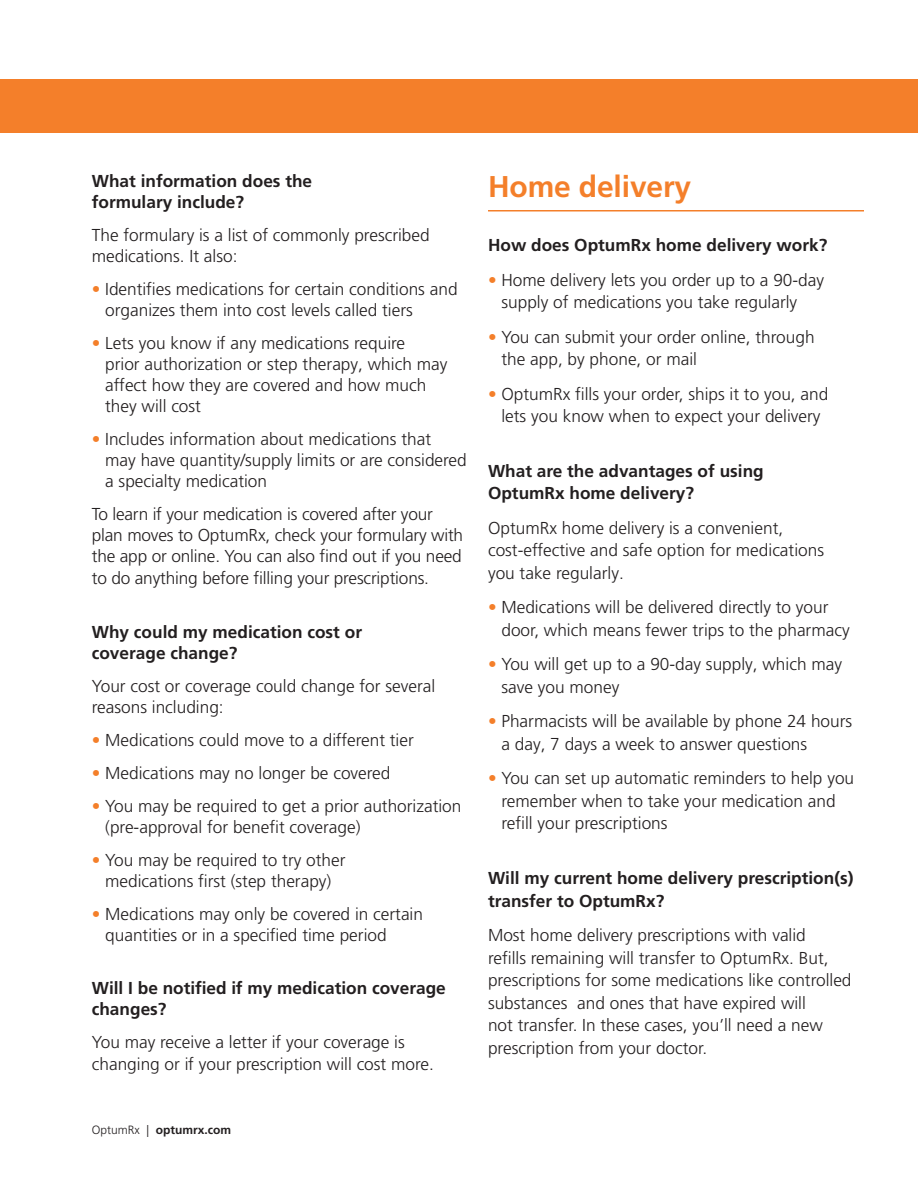
<style>
.page{position:relative;width:918px;height:1188px;background:#fff}
.page>*{position:absolute;margin:0;border:0;box-sizing:border-box;transform-origin:0 0}
.t1{font:700 30px "Frutiger LT Pro";letter-spacing:-.005em;color:#f47f2a}
.B2C_Body_Copy__11_5{font:300 17.25px/22.5px "Frutiger LT Pro";color:#231f20}
.Question{font:700 17.25px/21px "Frutiger LT Pro";color:#231f20}
.B2C_Non-CMS_Page_Hea{font:700 12px "Frutiger LT Pro";color:#231f20}
.s1{color:#f47f2a}
.s2{font-weight:300}
</style>
<div class="page">
<div style="left:0;top:80px;width:918px;height:54px;background:#f47f2a"></div>
<hr style="left:488px;top:210px;width:376px;height:2px;background:#f47f2a">
<p class="Question" style="left:92px;top:170px;width:222px">What information does the formulary include?</p>
<p class="B2C_Body_Copy__11_5" style="left:92px;top:225px;width:339px;line-height:21px">The formulary is a list of commonly prescribed medications. It also:</p>
<p class="B2C_Body_Copy__11_5" style="left:105px;top:279px;width:354px;line-height:21px;text-indent:-13px"><span class="s1">•</span> Identifies medications for certain conditions and organizes them into cost levels called tiers</p>
<p class="B2C_Body_Copy__11_5" style="left:105px;top:333px;width:344px;line-height:21px;text-indent:-13px"><span class="s1">•</span> Lets you know if any medications require<br>prior authorization or step therapy, which may affect how they are covered and how much they will cost</p>
<p class="B2C_Body_Copy__11_5" style="left:105px;top:429px;width:363px;line-height:21px;text-indent:-13px"><span class="s1">•</span> Includes information about medications that<br>may have quantity/supply limits or are considered a specialty medication</p>
<p class="B2C_Body_Copy__11_5" style="left:92px;top:503px;width:373px;line-height:21.5px">To learn if your medication is covered after your plan moves to OptumRx, check your formulary with the app or online. You can also find out if you need to do anything before filling your prescriptions.</p>
<p class="Question" style="left:92px;top:621px;width:272px">Why could my medication cost or coverage change?</p>
<p class="B2C_Body_Copy__11_5" style="left:92px;top:675px;width:345px;line-height:21px">Your cost or coverage could change for several reasons including:</p>
<p class="B2C_Body_Copy__11_5" style="left:92px;top:728px;width:324px"><span class="s1">•</span> Medications could move to a different tier</p>
<p class="B2C_Body_Copy__11_5" style="left:92px;top:761px;width:300px"><span class="s1">•</span> Medications may no longer be covered</p>
<p class="B2C_Body_Copy__11_5" style="left:105px;top:795px;width:358px;line-height:21px;text-indent:-13px"><span class="s1">•</span> You may be required to get a prior authorization (pre-approval for benefit coverage)</p>
<p class="B2C_Body_Copy__11_5" style="left:92px;top:849px;width:255px;line-height:21px;text-align:center"><span class="s1">•</span> You may be required to try other medications first (step therapy)</p>
<p class="B2C_Body_Copy__11_5" style="left:105px;top:903px;width:319px;line-height:21px;text-indent:-13px"><span class="s1">•</span> Medications may only be covered in certain quantities or in a specified time period</p>
<p class="Question" style="left:92px;top:977px;width:356px">Will I be notified if my medication coverage changes?</p>
<p class="B2C_Body_Copy__11_5" style="left:92px;top:1031px;width:344px">You may receive a letter if your coverage is changing or if your prescription will cost more.</p>
<p class="B2C_Non-CMS_Page_Hea" style="left:92px;top:1123px;width:141px"><span class="s2">OptumRx |</span> optumrx.com</p>
<p class="t1" style="left:488px;top:168px;width:205px">Home delivery</p>
<p class="Question" style="left:488px;top:235px;width:341px">How does OptumRx home delivery work?</p>
<p class="B2C_Body_Copy__11_5" style="left:501px;top:269px;width:324px;text-indent:-13px"><span class="s1">•</span> Home delivery lets you order up to a 90-day supply of medications you take regularly</p>
<p class="B2C_Body_Copy__11_5" style="left:501px;top:326px;width:315px;text-indent:-13px"><span class="s1">•</span> You can submit your order online, through the app, by phone, or mail</p>
<p class="B2C_Body_Copy__11_5" style="left:488px;top:383px;width:342px;text-align:center"><span class="s1">•</span> OptumRx fills your order, ships it to you, and lets you know when to expect your delivery</p>
<p class="Question" style="left:488px;top:460px;width:277px;line-height:22.5px">What are the advantages of using<br>OptumRx home delivery?</p>
<p class="B2C_Body_Copy__11_5" style="left:488px;top:517px;width:338px">OptumRx home delivery is a convenient, cost-effective and safe option for medications you take regularly.</p>
<p class="B2C_Body_Copy__11_5" style="left:501px;top:596px;width:350px;text-indent:-13px"><span class="s1">•</span> Medications will be delivered directly to your door, which means fewer trips to the pharmacy</p>
<p class="B2C_Body_Copy__11_5" style="left:501px;top:653px;width:342px;text-indent:-13px"><span class="s1">•</span> You will get up to a 90-day supply, which may save you money</p>
<p class="B2C_Body_Copy__11_5" style="left:501px;top:710px;width:352px;text-indent:-13px"><span class="s1">•</span> Pharmacists will be available by phone 24 hours a day, 7 days a week to answer questions</p>
<p class="B2C_Body_Copy__11_5" style="left:501px;top:767px;width:354px;text-indent:-13px"><span class="s1">•</span> You can set up automatic reminders to help you remember when to take your medication and refill your prescriptions</p>
<p class="Question" style="left:488px;top:867px;width:367px;line-height:22.5px">Will my current home delivery prescription(s) transfer to OptumRx?</p>
<p class="B2C_Body_Copy__11_5" style="left:488px;top:924px;width:365px">Most home delivery prescriptions with valid<br>refills remaining will transfer to OptumRx. But, prescriptions for some medications like controlled substances and ones that have expired will<br>not transfer. In these cases, you’ll need a new prescription from your doctor.</p>
</div>
